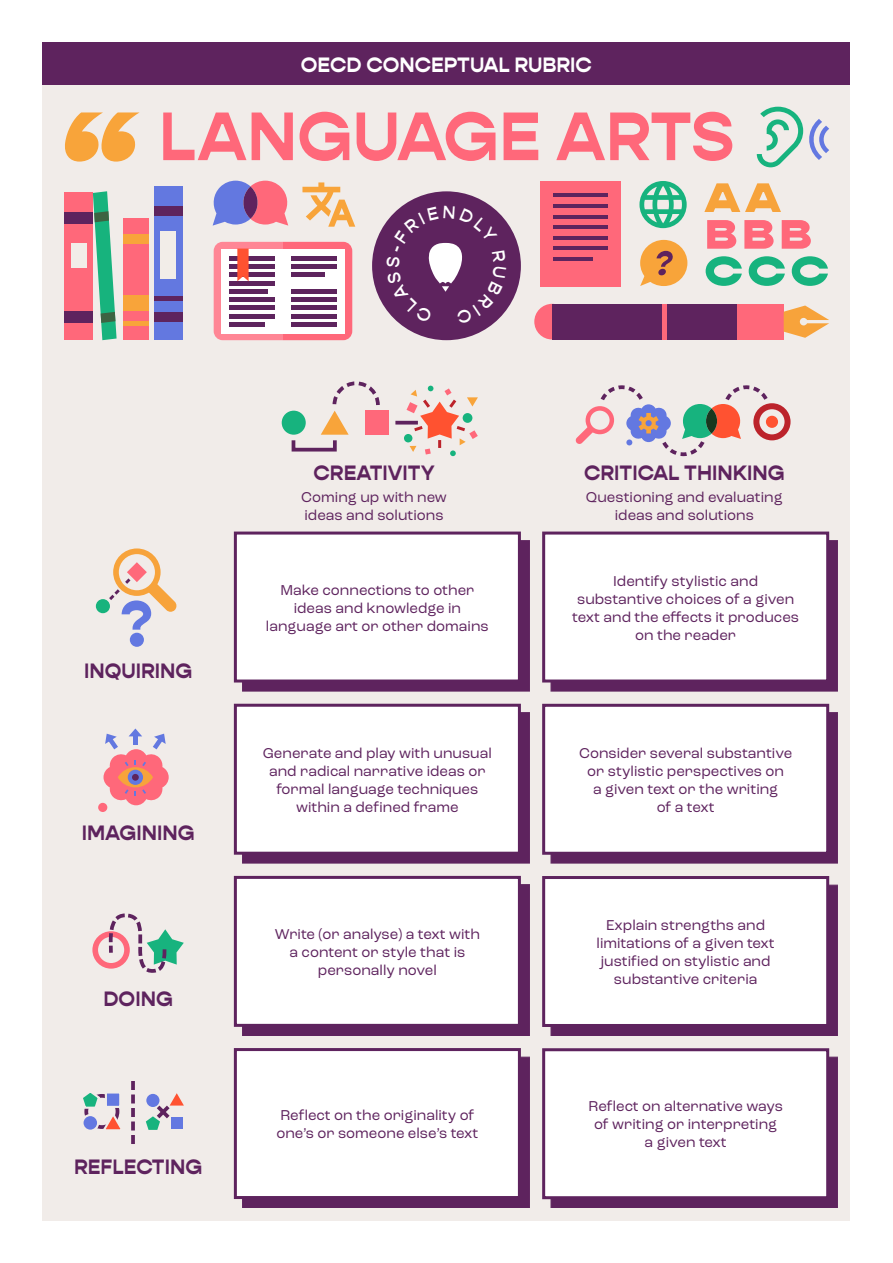
<style>
.page{position:relative;width:893px;height:1263px;background:#fff}
.page>*{position:absolute;margin:0;border:0;box-sizing:border-box;transform-origin:0 0}
.t1{font:700 69px "Gopher";color:#ff687a}
.t2{font:700 21px "Gopher";color:#5e235e}
.t3{font:700 21px "Gopher";color:#fff}
.t4{font:15px/18px "Roc Grotesk";color:#5e235e;text-align:center}
</style>
<div class="page">
<div style="left:43px;top:43px;width:807px;height:1177px;background:#f1ece9"></div>
<div style="left:242px;top:540px;width:287px;height:151px;background:#5e235e"></div>
<div style="left:235px;top:533px;width:284px;height:148px;background:#fff"></div>
<div style="left:234px;top:531px;width:287px;height:151px;border:3px solid #5e235e"></div>
<div style="left:551px;top:540px;width:287px;height:151px;background:#5e235e"></div>
<div style="left:544px;top:533px;width:284px;height:148px;background:#fff"></div>
<div style="left:542px;top:531px;width:287px;height:151px;border:3px solid #5e235e"></div>
<div style="left:242px;top:712px;width:287px;height:151px;background:#5e235e"></div>
<div style="left:235px;top:705px;width:284px;height:148px;background:#fff"></div>
<div style="left:234px;top:704px;width:287px;height:151px;border:3px solid #5e235e"></div>
<div style="left:242px;top:884px;width:287px;height:151px;background:#5e235e"></div>
<div style="left:235px;top:877px;width:284px;height:148px;background:#fff"></div>
<div style="left:234px;top:876px;width:287px;height:151px;border:3px solid #5e235e"></div>
<div style="left:242px;top:1056px;width:287px;height:151px;background:#5e235e"></div>
<div style="left:235px;top:1049px;width:284px;height:148px;background:#fff"></div>
<div style="left:234px;top:1048px;width:287px;height:151px;border:3px solid #5e235e"></div>
<div style="left:551px;top:712px;width:287px;height:151px;background:#5e235e"></div>
<div style="left:544px;top:705px;width:284px;height:148px;background:#fff"></div>
<div style="left:542px;top:704px;width:287px;height:151px;border:3px solid #5e235e"></div>
<div style="left:551px;top:884px;width:287px;height:151px;background:#5e235e"></div>
<div style="left:544px;top:877px;width:284px;height:148px;background:#fff"></div>
<div style="left:542px;top:876px;width:287px;height:151px;border:3px solid #5e235e"></div>
<div style="left:551px;top:1057px;width:287px;height:151px;background:#5e235e"></div>
<div style="left:544px;top:1050px;width:284px;height:148px;background:#fff"></div>
<div style="left:542px;top:1048px;width:287px;height:151px;border:3px solid #5e235e"></div>
<div style="left:43px;top:43px;width:807px;height:42px;background:#5e235e"></div>
<div style="left:534px;top:304px;width:36px;height:35px;background:#ff687a;border-radius:50%"></div>
<div style="left:552px;top:304px;width:232px;height:35px;background:#5e235e"></div>
<div style="left:662px;top:304px;width:5px;height:35px;background:#ff687a"></div>
<div style="left:737px;top:304px;width:47px;height:35px;background:#ff687a"></div>
<svg style="left:784px;top:305px;width:45px;height:33px"></svg>
<svg style="left:639px;top:181px;width:48px;height:47px"></svg>
<div style="left:65px;top:192px;width:28px;height:148px;background:#ff687a"></div>
<div style="left:65px;top:212px;width:28px;height:12px;background:#5e235e"></div>
<div style="left:65px;top:311px;width:28px;height:12px;background:#5e235e"></div>
<div style="left:154px;top:186px;width:29px;height:154px;background:#6378e0"></div>
<div style="left:154px;top:207px;width:29px;height:9px;background:#5e245e"></div>
<div style="left:154px;top:312px;width:29px;height:10px;background:#5e245e"></div>
<svg style="left:93px;top:191px;width:24px;height:149px"></svg>
<div style="left:123px;top:218px;width:25px;height:122px;background:#ff687a"></div>
<div style="left:123px;top:234px;width:25px;height:10px;background:#f8a43a"></div>
<div style="left:123px;top:321px;width:25px;height:5px;background:#f8a43a"></div>
<div style="left:123px;top:295px;width:25px;height:16px;background:#f8a43a"></div>
<hr style="left:154px;top:297px;width:29px;height:4px;background:#5e245e">
<div style="left:71px;top:243px;width:16px;height:24px;background:#f2ede8"></div>
<div style="left:160px;top:231px;width:16px;height:48px;background:#f2ede8"></div>
<svg style="left:65px;top:112px;width:75px;height:50px"></svg>
<svg style="left:704px;top:183px;width:77px;height:29px"></svg>
<svg style="left:707px;top:220px;width:29px;height:29px"></svg>
<svg style="left:744px;top:220px;width:30px;height:29px"></svg>
<svg style="left:782px;top:220px;width:29px;height:29px"></svg>
<svg style="left:706px;top:256px;width:36px;height:30px"></svg>
<svg style="left:749px;top:256px;width:36px;height:30px"></svg>
<svg style="left:792px;top:256px;width:36px;height:30px"></svg>
<svg style="left:214px;top:242px;width:138px;height:98px;background:#d3a1b3"></svg>
<svg style="left:212px;top:181px;width:77px;height:45px"></svg>
<svg style="left:302px;top:182px;width:53px;height:45px"></svg>
<div style="left:540px;top:181px;width:80px;height:105px;background:#ff687a"></div>
<hr style="left:553px;top:246px;width:54px;height:4px;background:#5e245e">
<hr style="left:553px;top:236px;width:54px;height:3px;background:#5e245e">
<hr style="left:553px;top:225px;width:54px;height:4px;background:#5e245e">
<hr style="left:553px;top:257px;width:40px;height:3px;background:#5e245e">
<hr style="left:553px;top:215px;width:54px;height:3px;background:#5e245e">
<hr style="left:553px;top:204px;width:54px;height:4px;background:#5e245e">
<hr style="left:553px;top:194px;width:54px;height:3px;background:#5e245e">
<div style="left:372px;top:191px;width:149px;height:149px;background:#5e235e;border-radius:50%"></div>
<div style="left:282px;top:411px;width:24px;height:24px;background:#17b37e;border-radius:50%"></div>
<div style="left:365px;top:411px;width:24px;height:24px;background:#ff687a"></div>
<div style="left:292px;top:438px;width:45px;height:13px;border:4px solid #5e235e"></div>
<hr style="left:395px;top:421px;width:23px;height:3px;background:#5e235e">
<svg style="left:406px;top:386px;width:72px;height:70px"></svg>
<svg style="left:321px;top:381px;width:61px;height:54px"></svg>
<div style="left:766px;top:416px;width:12px;height:12px;background:#ff5231;border-radius:50%"></div>
<div style="left:753px;top:403px;width:37px;height:37px;border:6px solid #bc232b;border-radius:50%"></div>
<svg style="left:575px;top:385px;width:196px;height:72px"></svg>
<div style="left:96px;top:599px;width:14px;height:14px;background:#17b37d;border-radius:50%"></div>
<div style="left:130px;top:633px;width:14px;height:14px;background:#6378e1;border-radius:50%"></div>
<svg style="left:109px;top:548px;width:68px;height:82px"></svg>
<div style="left:98px;top:803px;width:9px;height:9px;background:#ff687a;border-radius:50%"></div>
<svg style="left:104px;top:728px;width:65px;height:77px"></svg>
<div style="left:92px;top:931px;width:38px;height:38px;border:6px solid #ff687a;border-radius:50%"></div>
<svg style="left:104px;top:913px;width:80px;height:60px"></svg>
<svg style="left:83px;top:1081px;width:52px;height:63px"></svg>
<svg style="left:146px;top:1093px;width:38px;height:37px"></svg>
<svg style="left:757px;top:107px;width:72px;height:60px"></svg>
<div style="left:640px;top:240px;width:47px;height:46px;background:#f8a43a;border-radius:50%"></div>
<svg style="left:640px;top:251px;width:33px;height:35px"></svg>
<svg style="left:386px;top:206px;width:120px;height:118px"></svg>
<h2 class="t3" style="left:301px;top:52px;width:293px">OECD CONCEPTUAL RUBRIC</h2>
<h1 class="t1" style="left:159px;top:95px;width:577px">LANGUAGE ARTS</h1>
<h2 class="t2" style="left:314px;top:460px;width:123px">CREATIVITY</h2>
<p class="t4" style="left:301px;top:488px;width:147px;text-align:left">Coming up with new ideas and solutions</p>
<h2 class="t2" style="left:584px;top:460px;width:202px">CRITICAL THINKING</h2>
<p class="t4" style="left:586px;top:488px;width:198px">Questioning and evaluating ideas and solutions</p>
<h2 class="t2" style="left:84px;top:658px;width:110px">INQUIRING</h2>
<h2 class="t2" style="left:82px;top:821px;width:114px">IMAGINING</h2>
<h2 class="t2" style="left:103px;top:986px;width:71px">DOING</h2>
<h2 class="t2" style="left:74px;top:1154px;width:130px">REFLECTING</h2>
<p class="t4" style="left:266px;top:581px;width:224px">Make connections to other ideas and knowledge in language art or other domains</p>
<p class="t4" style="left:572px;top:572px;width:228px">Identify stylistic and substantive choices of a given text and the effects it produces on the reader</p>
<p class="t4" style="left:263px;top:744px;width:231px">Generate and play with unusual and radical narrative ideas or formal language techniques within a defined frame</p>
<p class="t4" style="left:275px;top:925px;width:207px">Write (or analyse) a text with a content or style that is personally novel</p>
<p class="t4" style="left:276px;top:1106px;width:204px;text-align:left">Reflect on the originality of one’s or someone else’s text</p>
<p class="t4" style="left:579px;top:744px;width:215px">Consider several substantive or stylistic perspectives on<br>a given text or the writing<br>of a text</p>
<p class="t4" style="left:597px;top:916px;width:180px">Explain strengths and limitations of a given text justified on stylistic and substantive criteria</p>
<p class="t4" style="left:588px;top:1097px;width:196px">Reflect on alternative ways of writing or interpreting a given text</p>
</div>
